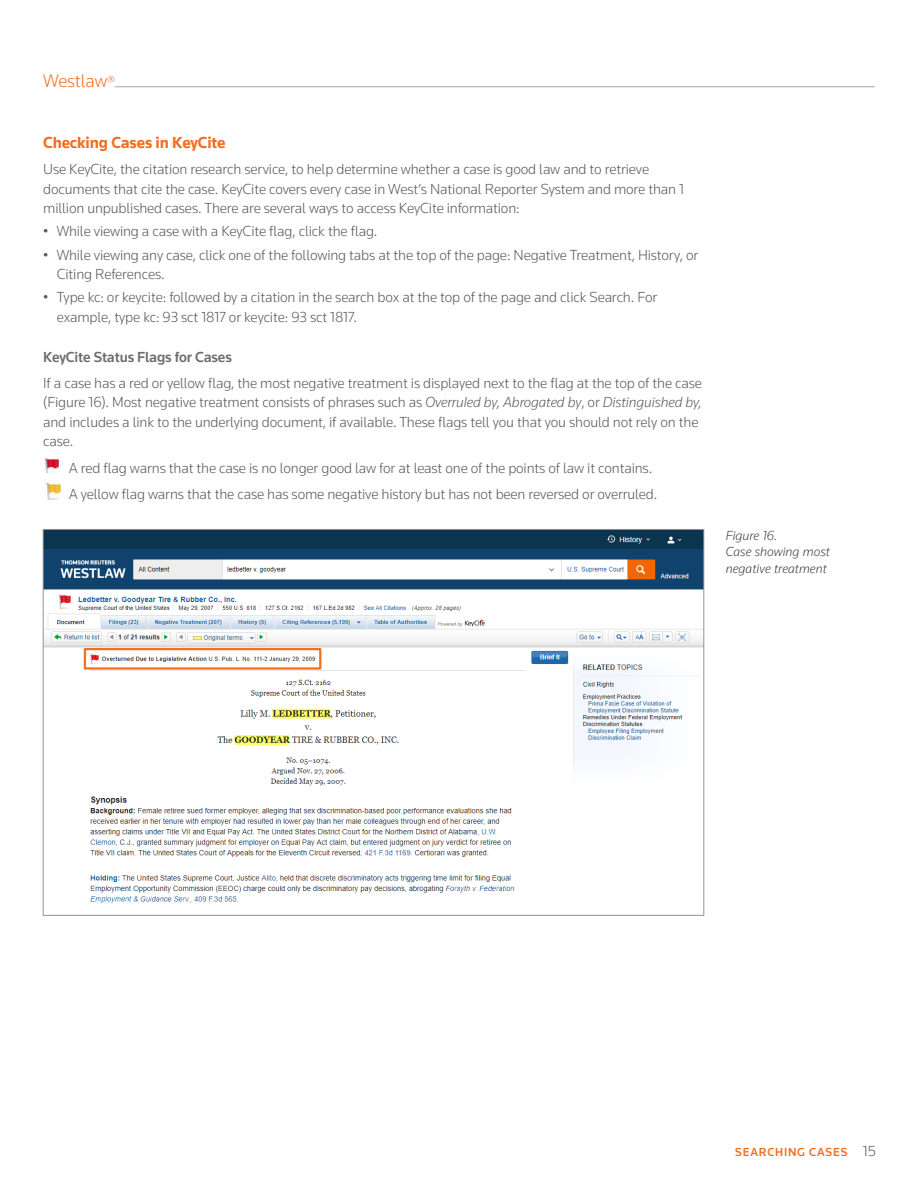
<style>
.page{position:relative;width:918px;height:1188px;background:#fff}
.page>*{position:absolute;margin:0;border:0;box-sizing:border-box;transform-origin:0 0}
.t1{font:300 18.75px "Knowledge 2017";letter-spacing:-.01em;color:#f36e21}
.Subhead{font:700 16.5px "Knowledge 2017";letter-spacing:-.01em;color:#f36e21}
.Body_copy{font:300 15px/19.5px "Knowledge 2017";letter-spacing:-.01em;color:#57585a}
.Bullets{font:300 15px/19.5px "Knowledge 2017";letter-spacing:-.01em;color:#57585a}
.Subhead_B{font:500 15px "Knowledge 2017";letter-spacing:-.01em;color:#6c6d70}
.F03_Descrip_body{font:italic 300 13.5px/16.5px "Knowledge 2017";color:#3e3e3f}
.t2{font:500 12px "Knowledge 2017";letter-spacing:.065em;color:#f36e21}
.s1{font-size:15px}
.s2{font-style:italic}
.s3{font-weight:300;font-size:15px;color:#57585a}
</style>
<div class="page">
<hr style="left:115px;top:86px;width:760px;height:1px;background:#a8a9ad">
<img style="left:44px;top:457px;width:16px;height:16px">
<img style="left:43px;top:482px;width:19px;height:18px">
<img style="left:45px;top:531px;width:657px;height:373px">
<div style="left:84px;top:648px;width:237px;height:22px;border:2px solid #f36e21"></div>
<p class="t1" style="left:43px;top:69px;width:73px">Westlaw<span class="s1">®</span></p>
<p class="Subhead" style="left:43px;top:132px;width:184px">Checking Cases in KeyCite</p>
<p class="Body_copy" style="left:43px;top:159px;width:642px">Use KeyCite, the citation research service, to help determine whether a case is good law and to retrieve documents that cite the case. KeyCite covers every case in West’s National Reporter System and more than 1 million unpublished cases. There are several ways to access KeyCite information:</p>
<p class="Bullets" style="left:43px;top:221px;width:336px">• While viewing a case with a KeyCite flag, click the flag.</p>
<p class="Bullets" style="left:57px;top:245px;width:643px;text-indent:-14px">• While viewing any case, click one of the following tabs at the top of the page: Negative Treatment, History, or<br>Citing References.</p>
<p class="Bullets" style="left:57px;top:287px;width:602px;text-indent:-14px">• Type kc: or keycite: followed by a citation in the search box at the top of the page and click Search. For example, type kc: 93 sct 1817 or keycite: 93 sct 1817.</p>
<p class="Subhead_B" style="left:43px;top:347px;width:190px">KeyCite Status Flags for Cases</p>
<p class="Body_copy" style="left:43px;top:373px;width:660px">If a case has a red or yellow flag, the most negative treatment is displayed next to the flag at the top of the case (Figure 16). Most negative treatment consists of phrases such as <span class="s2">Overruled by, Abrogated by</span>, or <span class="s2">Distinguished by, </span>and includes a link to the underlying document, if available. These flags tell you that you should not rely on the case.</p>
<p class="Body_copy" style="left:69px;top:458px;width:585px">A red flag warns that the case is no longer good law for at least one of the points of law it contains.</p>
<p class="Body_copy" style="left:69px;top:484px;width:590px">A yellow flag warns that the case has some negative history but has not been reversed or overruled.</p>
<p class="F03_Descrip_body" style="left:726px;top:527px;width:106px">Figure 16.<br>Case showing most negative treatment</p>
<p class="t2" style="left:735px;top:1145px;width:142px">SEARCHING CASES <span class="s3">15</span></p>
</div>
